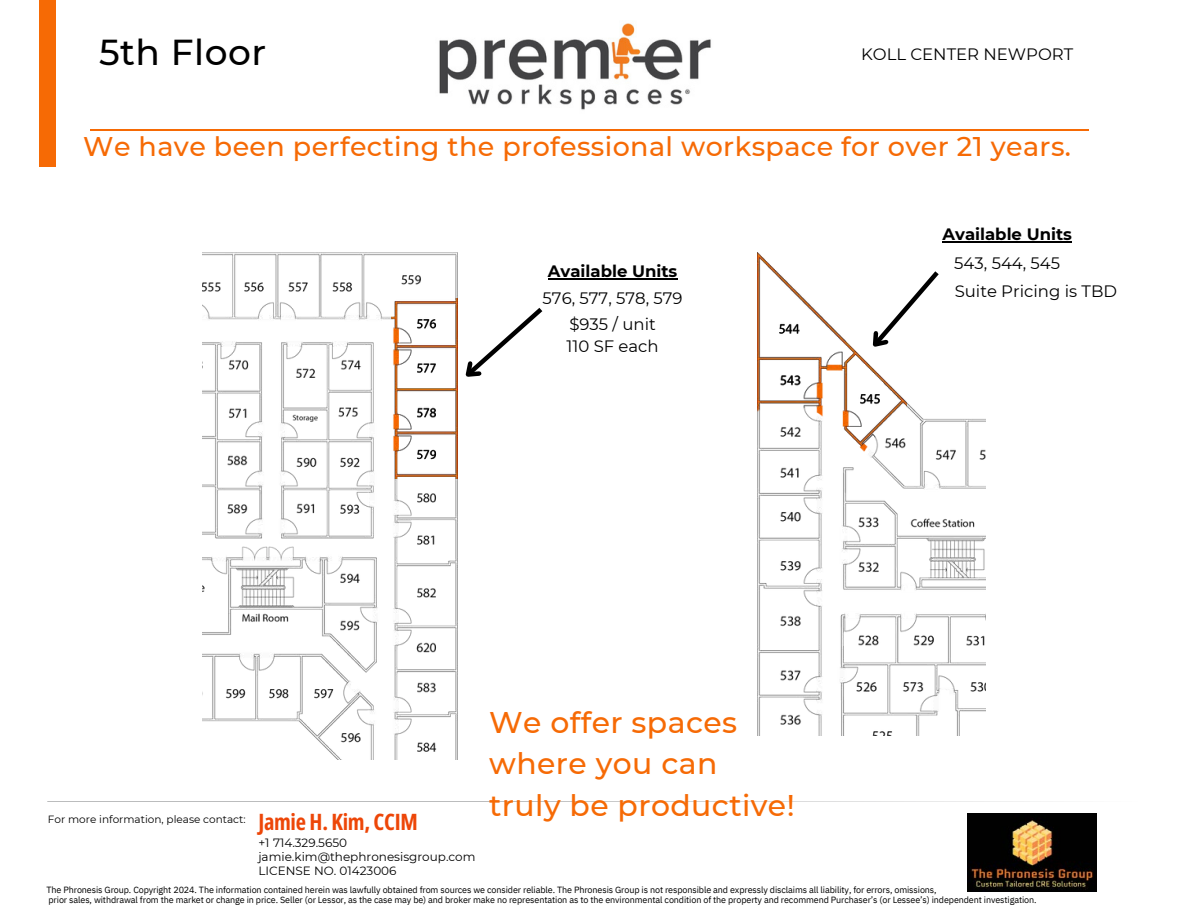
<style>
.page{position:relative;width:1188px;height:918px;background:#fff}
.page>*{position:absolute;margin:0;border:0;box-sizing:border-box;transform-origin:0 0}
.t1{font:500 36px "Montserrat";letter-spacing:.015em;color:#000}
.t2{font:500 29.85px/41.2px "Montserrat";letter-spacing:.015em;color:#f66a05}
.t3{font:500 27px "Montserrat";letter-spacing:.015em;color:#f66a05}
.t4{font:700 22.5px "Open Sans Condensed";letter-spacing:-.015em;color:#ed4608}
.t5{font:16.5px/22.5px "Montserrat";color:#000}
.t6{font:700 16.5px "Montserrat";color:#000}
.t7{font:12px/14px "Montserrat";color:#000}
.t8{font:10.5px "Montserrat";color:#000}
.t9{font:9px "IBM Plex Sans";letter-spacing:-.01em;color:#000}
</style>
<div class="page">
<div style="left:40px;top:0;width:16px;height:167px;background:#f66a05"></div>
<svg style="left:47px;top:801px;width:994px;height:1px"></svg>
<img style="left:967px;top:814px;width:130px;height:77px">
<img style="left:439px;top:23px;width:272px;height:87px">
<img style="left:203px;top:252px;width:254px;height:507px">
<img style="left:758px;top:401px;width:228px;height:334px">
<img style="left:391px;top:298px;width:66px;height:180px">
<img style="left:758px;top:253px;width:148px;height:201px">
<svg style="left:454px;top:303px;width:89px;height:86px"></svg>
<svg style="left:860px;top:266px;width:79px;height:93px"></svg>
<hr style="left:548px;top:279px;width:129px;height:1px;background:#000">
<hr style="left:943px;top:241px;width:129px;height:1px;background:#000">
<hr style="left:91px;top:129px;width:88px;height:1px;background:#f66a05">
<hr style="left:179px;top:129px;width:74px;height:1px;background:#f66a05">
<hr style="left:253px;top:129px;width:836px;height:1px;background:#f66a05">
<h1 class="t1" style="left:99px;top:30px;width:169px">5th Floor</h1>
<p class="t5" style="left:861px;top:42px;width:214px">KOLL CENTER NEWPORT</p>
<p class="t3" style="left:83px;top:130px;width:989px">We have been perfecting the professional workspace for over 21 years.</p>
<h4 class="t6" style="left:548px;top:261px;width:131px">Available Units</h4>
<h5 class="t5" style="left:543px;top:287px;width:141px">576, 577, 578, 579</h5>
<h2 class="t5" style="left:567px;top:313px;width:94px">$935 / unit<br>110 SF each</h2>
<p class="t8" style="left:48px;top:813px;width:199px">For more information, please contact:</p>
<h4 class="t4" style="left:258px;top:806px;width:161px">Jamie H. Kim, CCIM</h4>
<h4 class="t7" style="left:258px;top:836px;width:219px">+1 714.329.5650 jamie.kim@thephronesisgroup.com<br>LICENSE NO. 01423006</h4>
<p class="t2" style="left:489px;top:702px;width:307px">We offer spaces where you can truly be productive!</p>
<h5 class="t6" style="left:943px;top:224px;width:131px">Available Units</h5>
<h5 class="t5" style="left:954px;top:252px;width:107px">543, 544, 545</h5>
<h6 class="t5" style="left:955px;top:279px;width:164px">Suite Pricing is TBD</h6>
<h3 class="t9" style="left:46px;top:884px;width:892px">The Phronesis Group. Copyright 2024. The information contained herein was lawfully obtained from sources we consider reliable. The Phronesis Group is not responsible and expressly disclaims all liability, for errors, omissions,</h3>
<h2 class="t9" style="left:49px;top:894px;width:990px">prior sales, withdrawal from the market or change in price. Seller (or Lessor, as the case may be) and broker make no representation as to the environmental condition of the property and recommend Purchaser’s (or Lessee’s) independent investigation.</h2>
</div>
